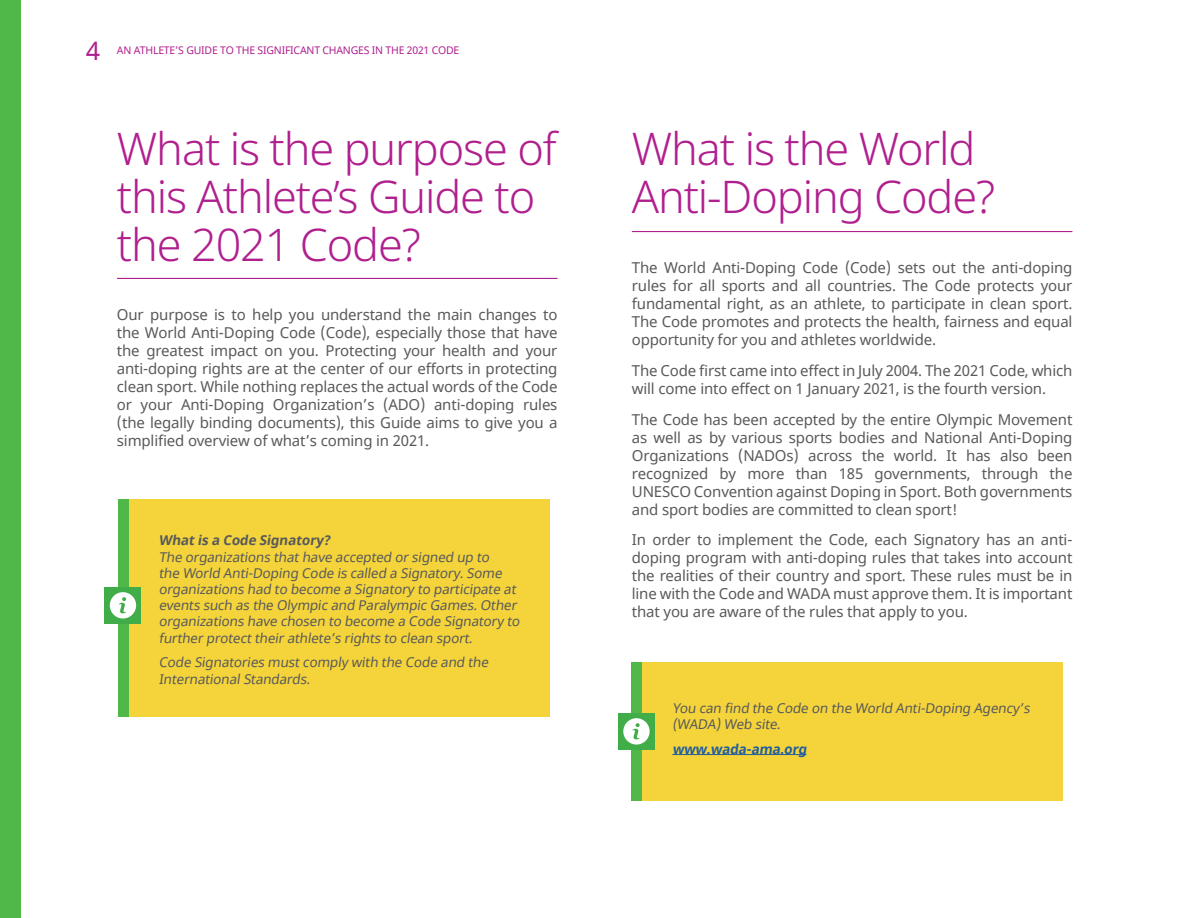
<style>
.page{position:relative;width:1188px;height:918px;background:#fff}
.page>*{position:absolute;margin:0;border:0;box-sizing:border-box;transform-origin:0 0}
.t1{font:300 45px/48px "Noto Sans";letter-spacing:-.025em;color:#b01f8e}
.t2{font:25.5px "Noto Sans";color:#b01f8e}
.t3{font:15px/18px "Noto Sans";letter-spacing:-.01em;color:#58595b;text-align:justify}
.t4{font:13.5px/16.2px "Noto Sans";color:#58595b}
.t5{font:700 13.5px "Noto Sans";color:#58595b}
.t6{font:700 13.5px "Noto Sans";color:#215e9e}
.t7{font:10.5px "Noto Sans";letter-spacing:-.02em;color:#b01f8e}
</style>
<div class="page">
<div style="left:0;top:0;width:21px;height:918px;background:#50b848"></div>
<div style="left:642px;top:662px;width:421px;height:138px;background:#f5d43b"></div>
<div style="left:632px;top:662px;width:10px;height:138px;background:#50b848"></div>
<div style="left:128px;top:499px;width:422px;height:218px;background:#f5d43b"></div>
<hr style="left:672px;top:754px;width:135px;height:1px;background:#215e9e">
<div style="left:618px;top:713px;width:37px;height:37px;background:#41ad49"></div>
<svg style="left:623px;top:718px;width:27px;height:27px"></svg>
<hr style="left:632px;top:231px;width:440px;height:1px;background:#b01f8e">
<hr style="left:117px;top:278px;width:441px;height:1px;background:#b01f8e">
<div style="left:118px;top:499px;width:10px;height:218px;background:#50b848"></div>
<div style="left:105px;top:587px;width:36px;height:37px;background:#41ad49"></div>
<svg style="left:110px;top:592px;width:26px;height:27px"></svg>
<h2 class="t2" style="left:86px;top:33px;width:16px">4</h2>
<p class="t7" style="left:117px;top:43px;width:344px">AN ATHLETE’S GUIDE TO THE SIGNIFICANT CHANGES IN THE 2021 CODE</p>
<h1 class="t1" style="left:117px;top:126px;width:441px">What is the purpose of this Athlete’s Guide to the 2021 Code?</h1>
<p class="t3" style="left:117px;top:306px;width:442px">Our purpose is to help you understand the main changes to the World Anti-Doping Code (Code), especially those that have the greatest impact on you. Protecting your health and your anti-doping rights are at the center of our efforts in protecting clean sport. While nothing replaces the actual words of the Code or your Anti-Doping Organization’s (ADO) anti-doping rules (the legally binding documents), this Guide aims to give you a simplified overview of what’s coming in 2021.</p>
<p class="t5" style="left:159px;top:531px;width:176px">What is a Code Signatory?</p>
<p class="t4" style="left:159px;top:549px;width:365px">The organizations thathave accepted or signed up to<br>the World Anti-Doping Code is called a Signatory.Some organizations had to become a Signatory to participate at events such as the Olympic and Paralympic Games.Other organizations have chosen to become a Code Signatory to further protecttheir athlete’s rights to clean sport.</p>
<p class="t4" style="left:159px;top:655px;width:334px">Code Signatories mustcomply with the Code and the<br>InternationalStandards.</p>
<h1 class="t1" style="left:632px;top:126px;width:365px">What is the World<br>Anti-Doping Code?</h1>
<p class="t3" style="left:632px;top:259px;width:442px">The World Anti-Doping Code (Code) sets out the anti-doping rules for all sports and all countries. The Code protects your fundamental right, as an athlete, to participate in clean sport.<br>The Code promotes and protects the health, fairness and equal opportunity for you and athletes worldwide.</p>
<p class="t3" style="left:632px;top:362px;width:442px">The Code first came into effect in July 2004. The 2021 Code, which will come into effect on 1 January 2021, is the fourth version.</p>
<p class="t3" style="left:632px;top:411px;width:442px">The Code has been accepted by the entire Olympic Movement as well as by various sports bodies and National Anti-Doping Organizations (NADOs) across the world. It has also been recognized by more than 185 governments, through the UNESCO Convention against Doping in Sport. Both governments and sport bodies are committed to clean sport!</p>
<p class="t3" style="left:632px;top:532px;width:442px">In order to implement the Code, each Signatory has an anti&shy;doping program with anti-doping rules that takes into account the realities of their country and sport. These rules must be in line with the Code and WADA must approve them. It is important that you are aware of the rules that apply to you.</p>
<p class="t4" style="left:672px;top:700px;width:362px">You can find the Code on the World Anti-Doping Agency’s (WADA)Web site.</p>
<p class="t6" style="left:672px;top:739px;width:138px">www.wada-ama.org</p>
</div>
